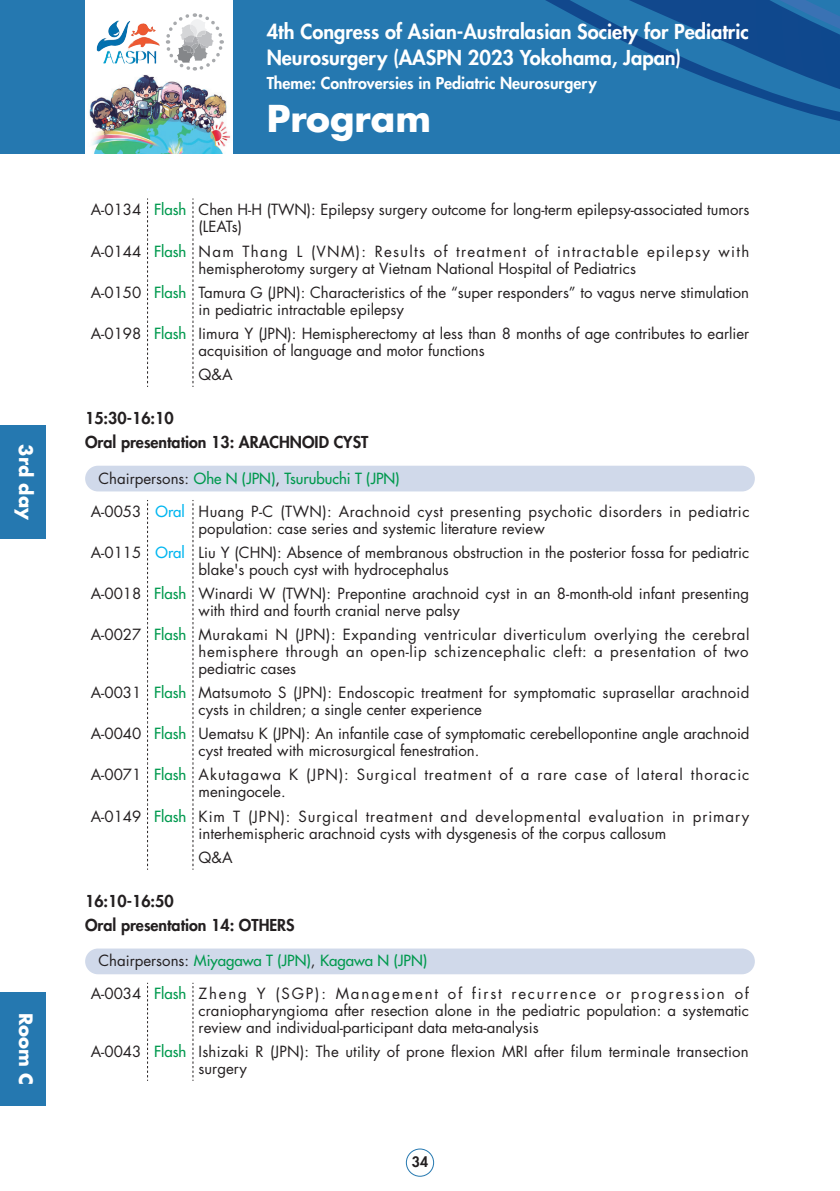
<style>
.page{position:relative;width:840px;height:1191px;background:#fff}
.page>*{position:absolute;margin:0;border:0;box-sizing:border-box;transform-origin:0 0}
.t1{font:700 36px "Futura Std";color:#fff}
.t2{font:800 20px/26px "Futura Std";color:#fff}
.t3{font:700 18px "Futura Std";color:#fff}
.t4{font:800 16px "Futura Std";color:#231f20}
.t5{font:800 16px "Futura Std";color:#fff}
.表_基本{font:15px/17px "Futura Std";color:#231f20}
.表_基本-2{font:15px/17px "Futura Std";letter-spacing:.03em;color:#231f20}
.Chair{font:500 15px "Futura Std";color:#00994e}
.表_基本-3{font:15px/17px "Futura Std";letter-spacing:.06em;color:#231f20}
.表_基本-4{font:500 15px "Futura Std";color:#00994e}
.表_基本-5{font:500 15px "Futura Std";color:#00b6f0}
.t6{font:800 14px "Futura Std";color:#231f20}
.s1{font-weight:400;color:#231f20}
</style>
<div class="page">
<div style="left:0;top:0;width:839px;height:153px;background:#2578b0"></div>
<svg style="left:545px;top:0;width:294px;height:121px"></svg>
<img style="left:85px;top:74px;width:147px;height:79px">
<svg style="left:85px;top:0;width:147px;height:74px;background:#edeff1"></svg>
<img style="left:108px;top:20px;width:11px;height:17px">
<svg style="left:164px;top:11px;width:61px;height:62px;background:#e5e6e7"></svg>
<div style="left:406px;top:1148px;width:27px;height:28px;border:1px solid #2578b0;border-radius:50%"></div>
<svg style="left:147px;top:198px;width:1px;height:189px"></svg>
<svg style="left:192px;top:198px;width:1px;height:189px"></svg>
<div style="left:85px;top:466px;width:669px;height:25px;background:#d0d9ea;border-radius:13px"></div>
<svg style="left:147px;top:500px;width:1px;height:369px"></svg>
<svg style="left:192px;top:500px;width:1px;height:369px"></svg>
<div style="left:85px;top:948px;width:669px;height:26px;background:#d0d9ea;border-radius:13px"></div>
<svg style="left:147px;top:982px;width:1px;height:98px"></svg>
<svg style="left:192px;top:982px;width:1px;height:98px"></svg>
<div style="left:0;top:425px;width:45px;height:114px;background:#2578b0"></div>
<div style="left:0;top:992px;width:45px;height:114px;background:#2578b0"></div>
<svg style="left:733px;top:0;width:107px;height:105px"></svg>
<p class="t3" style="left:38px;top:444px;width:77px;rotate:90deg">3rd day</p>
<p class="t3" style="left:38px;top:1013px;width:73px;rotate:90deg">Room C</p>
<h2 class="t2" style="left:266px;top:19px;width:483px">4th Congress of Asian-Australasian Society for Pediatric<br>Neurosurgery (AASPN 2023 Yokohama, Japan)</h2>
<p class="t5" style="left:266px;top:73px;width:331px">Theme: Controversies in Pediatric Neurosurgery</p>
<h1 class="t1" style="left:266px;top:95px;width:166px">Program</h1>
<p class="表_基本" style="left:91px;top:202px;width:52px">A-0134</p>
<p class="表_基本-4" style="left:154px;top:200px;width:34px">Flash</p>
<p class="表_基本" style="left:198px;top:202px;width:552px">Chen H-H (TWN): Epilepsy surgery outcome for long-term epilepsy-associated tumors (LEATs)</p>
<p class="表_基本" style="left:91px;top:243px;width:52px">A-0144</p>
<p class="表_基本-4" style="left:154px;top:242px;width:34px">Flash</p>
<p class="表_基本" style="left:198px;top:243px;width:552px">Nam Thang L (VNM): Results of treatment of intractable epilepsy with hemispherotomy surgery at Vietnam National Hospital of Pediatrics</p>
<p class="表_基本" style="left:91px;top:284px;width:52px">A-0150</p>
<p class="表_基本-4" style="left:154px;top:283px;width:34px">Flash</p>
<p class="表_基本" style="left:198px;top:284px;width:551px">Tamura G (JPN): Characteristics of the “super responders” to vagus nerve stimulation in pediatric intractable epilepsy</p>
<p class="表_基本" style="left:91px;top:325px;width:52px">A-0198</p>
<p class="表_基本-4" style="left:154px;top:324px;width:34px">Flash</p>
<p class="表_基本" style="left:198px;top:325px;width:551px">Iimura Y (JPN): Hemispherectomy at less than 8 months of age contributes to earlier acquisition of language and motor functions</p>
<p class="表_基本" style="left:198px;top:366px;width:35px">Q&amp;A</p>
<p class="t4" style="left:85px;top:408px;width:90px">15:30-16:10</p>
<p class="t4" style="left:85px;top:432px;width:284px">Oral presentation 13: ARACHNOID CYST</p>
<p class="Chair" style="left:98px;top:468px;width:302px"><span class="s1">Chairpersons:</span> Ohe N (JPN)<span class="s1">,</span> Tsurubuchi T (JPN)</p>
<p class="表_基本" style="left:91px;top:503px;width:52px">A-0053</p>
<p class="表_基本-5" style="left:155px;top:502px;width:31px">Oral</p>
<p class="表_基本-2" style="left:198px;top:503px;width:552px">Huang P-C (TWN): Arachnoid cyst presenting psychotic disorders in pediatric population: case series and systemic literature review</p>
<p class="表_基本" style="left:91px;top:544px;width:52px">A-0115</p>
<p class="表_基本-5" style="left:155px;top:543px;width:31px">Oral</p>
<p class="表_基本" style="left:198px;top:544px;width:551px">Liu Y (CHN): Absence of membranous obstruction in the posterior fossa for pediatric blake's pouch cyst with hydrocephalus</p>
<p class="表_基本" style="left:91px;top:585px;width:52px">A-0018</p>
<p class="表_基本-4" style="left:154px;top:584px;width:34px">Flash</p>
<p class="表_基本" style="left:198px;top:585px;width:551px">Winardi W (TWN): Prepontine arachnoid cyst in an 8-month-old infant presenting with third and fourth cranial nerve palsy</p>
<p class="表_基本" style="left:91px;top:626px;width:52px">A-0027</p>
<p class="表_基本-4" style="left:154px;top:625px;width:34px">Flash</p>
<p class="表_基本" style="left:198px;top:626px;width:552px;text-align:justify">Murakami N (JPN): Expanding ventricular diverticulum overlying the cerebral hemisphere through an open-lip schizencephalic cleft: a presentation of two pediatric cases</p>
<p class="表_基本" style="left:91px;top:684px;width:52px">A-0031</p>
<p class="表_基本-4" style="left:154px;top:683px;width:34px">Flash</p>
<p class="表_基本" style="left:198px;top:684px;width:552px">Matsumoto S (JPN): Endoscopic treatment for symptomatic suprasellar arachnoid cysts in children; a single center experience</p>
<p class="表_基本" style="left:91px;top:725px;width:52px">A-0040</p>
<p class="表_基本-4" style="left:154px;top:724px;width:34px">Flash</p>
<p class="表_基本" style="left:198px;top:725px;width:552px">Uematsu K (JPN): An infantile case of symptomatic cerebellopontine angle arachnoid cyst treated with microsurgical fenestration.</p>
<p class="表_基本" style="left:91px;top:766px;width:52px">A-0071</p>
<p class="表_基本-4" style="left:154px;top:765px;width:34px">Flash</p>
<p class="表_基本-3" style="left:198px;top:766px;width:552px">Akutagawa K (JPN): Surgical treatment of a rare case of lateral thoracic meningocele.</p>
<p class="表_基本" style="left:91px;top:807px;width:52px">A-0149</p>
<p class="表_基本-4" style="left:154px;top:806px;width:34px">Flash</p>
<p class="表_基本" style="left:198px;top:807px;width:551px">Kim T (JPN): Surgical treatment and developmental evaluation in primary interhemispheric arachnoid cysts with dysgenesis of the corpus callosum</p>
<p class="表_基本" style="left:198px;top:848px;width:35px">Q&amp;A</p>
<p class="t4" style="left:85px;top:891px;width:90px">16:10-16:50</p>
<p class="t4" style="left:85px;top:915px;width:211px">Oral presentation 14: OTHERS</p>
<p class="Chair" style="left:98px;top:951px;width:330px"><span class="s1">Chairpersons:</span> Miyagawa T (JPN)<span class="s1">,</span> Kagawa N (JPN)</p>
<p class="表_基本" style="left:91px;top:985px;width:52px">A-0034</p>
<p class="表_基本-4" style="left:154px;top:984px;width:34px">Flash</p>
<p class="表_基本" style="left:198px;top:985px;width:551px;text-align:justify">Zheng Y (SGP): Management of first recurrence or progression of craniopharyngioma after resection alone in the pediatric population: a systematic review and individual-participant data meta-analysis</p>
<p class="表_基本" style="left:91px;top:1043px;width:52px">A-0043</p>
<p class="表_基本-4" style="left:154px;top:1041px;width:34px">Flash</p>
<p class="表_基本" style="left:198px;top:1043px;width:551px">Ishizaki R (JPN): The utility of prone flexion MRI after filum terminale transection surgery</p>
<p class="t6" style="left:411px;top:1153px;width:18px">34</p>
</div>
